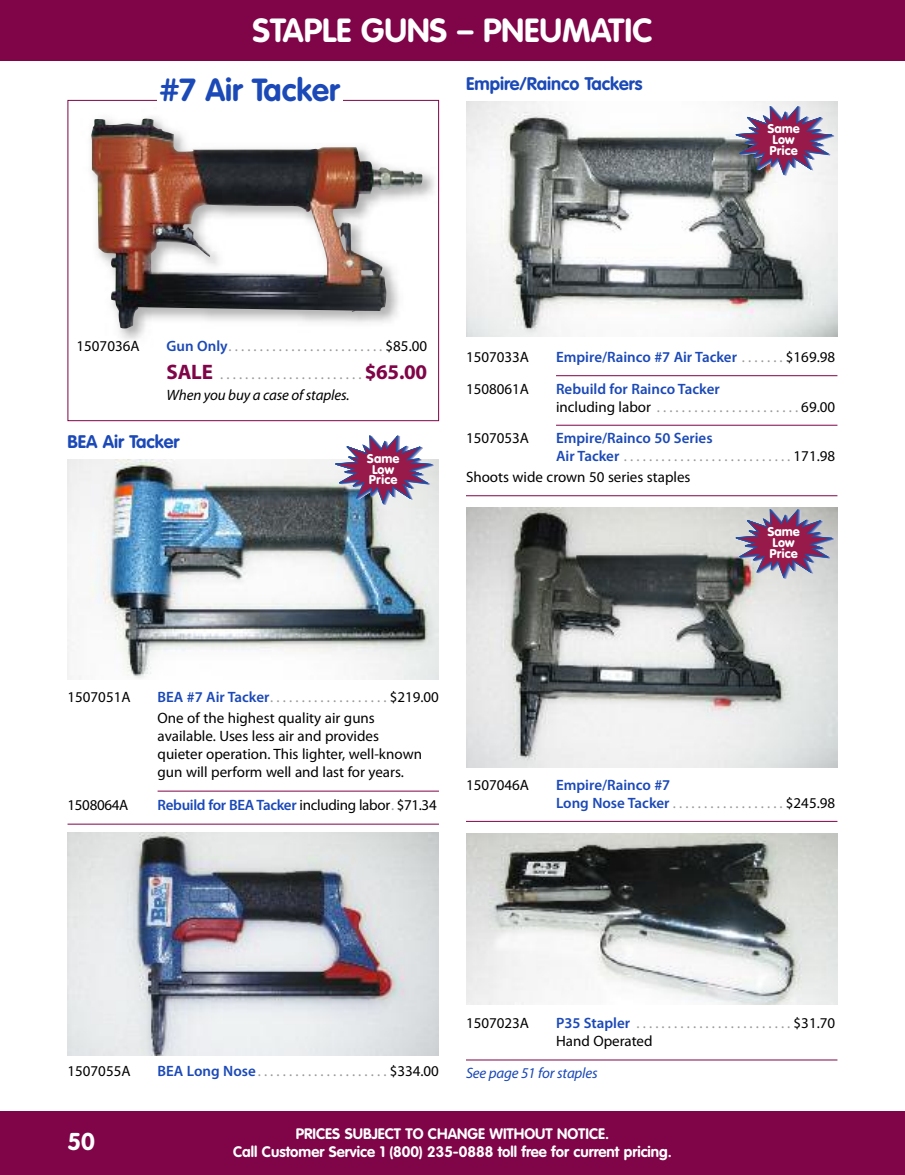
<style>
.page{position:relative;width:905px;height:1175px;background:#fff}
.page>*{position:absolute;margin:0;border:0;box-sizing:border-box;transform-origin:0 0}
.t1{font:700 33px "VAG Rounded";color:#fff}
.t2{font:700 31.5px "VAG Rounded";color:#1b49b7}
.t3{font:700 24px "VAG Rounded";color:#fff}
.t4{font:700 18px "VAG Rounded";color:#1b49b7}
.t5{font:15px/18px "Myriad Pro";color:#000}
.t6{font:15px/18px "Myriad Pro";color:#999}
.t7{font:600 15px/18px "Myriad Pro";color:#1b49b7}
.t8{font:700 15px/18px "VAG Rounded";color:#fff;text-align:center}
.t9{font:15px "Myriad Pro";letter-spacing:-.02em;color:#000}
.t10{font:italic 15px "Myriad Pro";letter-spacing:-.01em;color:#000}
.t11{font:italic 15px "Myriad Pro";letter-spacing:-.015em;color:#1b49b7}
.t12{font:13.35px/10.9px "VAG Rundschrift D";color:#fff}
.s1{font-weight:600;color:#1b49b7}
.s2{color:#000}
.s3{font-weight:700;font-size:21px;color:#7f0448}
.s4{font-weight:400;color:#999}
.s5{font-weight:400;color:#000}
.s6{color:#999}
</style>
<div class="page">
<img style="left:90px;top:107px;width:350px;height:257px">
<img style="left:91px;top:118px;width:331px;height:211px">
<hr style="left:158px;top:791px;width:281px;height:1px;background:#7f0448">
<hr style="left:68px;top:824px;width:371px;height:1px;background:#7f0448">
<hr style="left:556px;top:375px;width:281px;height:1px;background:#7f0448">
<hr style="left:556px;top:425px;width:281px;height:1px;background:#7f0448">
<hr style="left:466px;top:495px;width:371px;height:1px;background:#7f0448">
<hr style="left:466px;top:821px;width:371px;height:1px;background:#7f0448">
<hr style="left:466px;top:1059px;width:371px;height:1px;background:#7f0448">
<img style="left:67px;top:832px;width:372px;height:223px">
<img style="left:466px;top:101px;width:371px;height:236px">
<img style="left:68px;top:459px;width:371px;height:221px">
<img style="left:466px;top:833px;width:371px;height:171px">
<img style="left:466px;top:507px;width:371px;height:260px">
<svg style="left:735px;top:106px;width:99px;height:69px"></svg>
<svg style="left:735px;top:509px;width:99px;height:70px;background:#9f7691"></svg>
<svg style="left:335px;top:435px;width:99px;height:69px"></svg>
<div style="left:0;top:0;width:904px;height:60px;background:#7f0448"></div>
<div style="left:0;top:1112px;width:904px;height:62px;background:#7f0448"></div>
<div style="left:68px;top:100px;width:371px;height:321px;border:1px solid #7f0448"></div>
<div style="left:157px;top:76px;width:185px;height:37px;background:#fff"></div>
<h1 class="t1" style="left:252px;top:17px;width:401px">STAPLE GUNS – PNEUMATIC</h1>
<h2 class="t2" style="left:160px;top:76px;width:181px">#7 Air Tacker</h2>
<p class="t4" style="left:466px;top:76px;width:178px">Empire/Rainco Tackers</p>
<p class="t12" style="left:767px;top:123px;width:34px">Same<br>Low<br>Price</p>
<p class="t5" style="left:76px;top:338px;width:65px">1507036A</p>
<p class="t6" style="left:166px;top:333px;width:262px;line-height:28.5px"><span class="s1">Gun Only</span>. . . . . . . . . . . . . . . . . . . . . . . . . <span class="s2">$85.00<br></span><span class="s3">SALE</span> . . . . . . . . . . . . . . . . . . . . . . . <span class="s3">$65.00</span></p>
<p class="t10" style="left:166px;top:390px;width:184px">When you buy a case ofstaples.</p>
<p class="t4" style="left:68px;top:434px;width:113px">BEA Air Tacker</p>
<p class="t12" style="left:367px;top:453px;width:34px">Same<br>Low<br>Price</p>
<p class="t5" style="left:466px;top:349px;width:65px">1507033A</p>
<p class="t7" style="left:556px;top:349px;width:281px">Empire/Rainco #7 Air Tacker <span class="s4">. . . . . . .</span> <span class="s5">$169.98</span></p>
<p class="t5" style="left:466px;top:381px;width:65px">1508061A</p>
<p class="t6" style="left:556px;top:381px;width:281px"><span class="s1">Rebuild for Rainco Tacker<br></span><span class="s2">including labor</span> . . . . . . . . . . . . . . . . . . . . . . . <span class="s2">69.00</span></p>
<p class="t5" style="left:466px;top:430px;width:65px">1507053A</p>
<p class="t7" style="left:556px;top:430px;width:281px">Empire/Rainco 50 Series<br>Air Tacker <span class="s4">. . . . . . . . . . . . . . . . . . . . . . . . . . .</span> <span class="s5">171.98</span></p>
<p class="t5" style="left:466px;top:469px;width:226px">Shoots wide crown 50 series staples</p>
<p class="t12" style="left:767px;top:526px;width:34px">Same<br>Low<br>Price</p>
<p class="t5" style="left:68px;top:689px;width:65px">1507051A</p>
<p class="t5" style="left:157px;top:688px;width:283px;line-height:21px"><span class="s1">BEA #7 Air Tacker</span><span class="s6">. . . . . . . . . . . . . . . . . . .</span> $219.00<br>One of the highest quality air guns</p>
<p class="t5" style="left:158px;top:728px;width:266px">available. Uses less air and provides quieter operation. This lighter, well-known gun will perform well and last for years.</p>
<p class="t9" style="left:68px;top:799px;width:62px">1508064A</p>
<p class="t9" style="left:158px;top:799px;width:281px"><span class="s1">Rebuild for BEA Tacker</span> including labor<span class="s6">.</span> $71.34</p>
<p class="t5" style="left:466px;top:777px;width:65px">1507046A</p>
<p class="t7" style="left:556px;top:777px;width:281px">Empire/Rainco #7<br>Long Nose Tacker <span class="s4">. . . . . . . . . . . . . . . . . .</span> <span class="s5">$245.98</span></p>
<p class="t5" style="left:67px;top:1063px;width:65px">1507055A</p>
<p class="t6" style="left:158px;top:1063px;width:283px"><span class="s1">BEA Long Nose</span>. . . . . . . . . . . . . . . . . . . . . <span class="s2">$334.00</span></p>
<p class="t5" style="left:466px;top:1015px;width:65px">1507023A</p>
<p class="t6" style="left:556px;top:1015px;width:281px"><span class="s1">P35 Stapler</span> . . . . . . . . . . . . . . . . . . . . . . . . . <span class="s2">$31.70<br>Hand Operated</span></p>
<p class="t11" style="left:466px;top:1067px;width:133px">See page 51 for staples</p>
<h3 class="t3" style="left:68px;top:1131px;width:29px">50</h3>
<p class="t8" style="left:233px;top:1126px;width:440px">PRICES SUBJECT TO CHANGE WITHOUT NOTICE.<br>Call Customer Service 1 (800) 235-0888 toll free for current pricing.</p>
</div>
